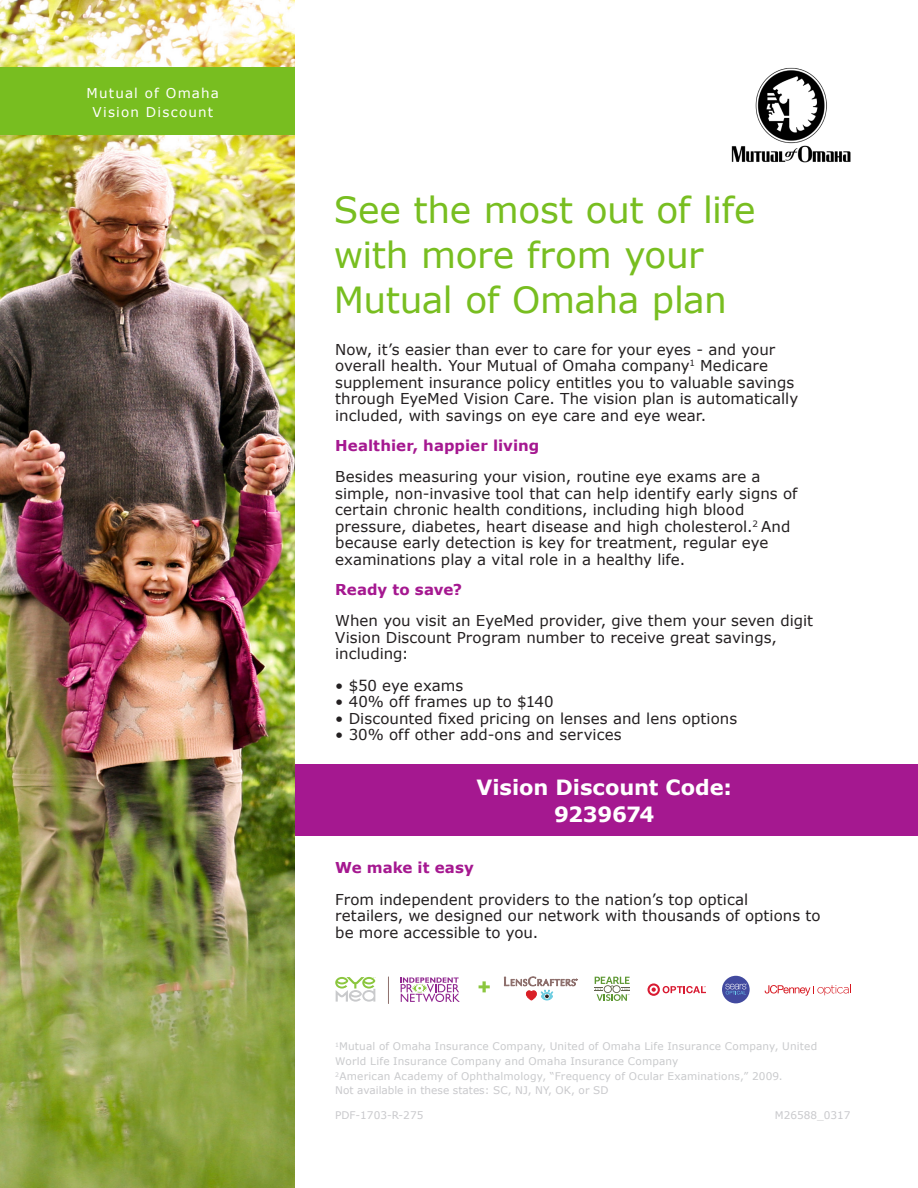
<style>
.page{position:relative;width:918px;height:1188px;background:#fff}
.page>*{position:absolute;margin:0;border:0;box-sizing:border-box;transform-origin:0 0}
.body_SB{font:36px/45px "Verdana";letter-spacing:-.015em;color:#78be20}
.footnote{font:700 21px "Verdana";letter-spacing:-.005em;color:#fff}
.footnote-2{font:700 21px "Verdana";letter-spacing:-.03em;color:#fff}
.footnote-3{font:15px/16.5px "Verdana";color:#231f20}
.footnote-4{font:700 15px "Verdana";letter-spacing:.005em;color:#a51890}
.t1{font:13.5px/19.5px "Verdana";letter-spacing:.085em;color:#fff;text-align:center}
.footnote-5{font:10.5px/15px "Verdana";letter-spacing:.015em;color:#c9cacc}
.t2{font:10.5px "Verdana";color:#c9c9cc}
</style>
<div class="page">
<div style="left:271px;top:764px;width:647px;height:72px;background:#a51890"></div>
<img style="left:0;top:0;width:295px;height:1188px">
<div style="left:0;top:68px;width:295px;height:67px;background:#78be20"></div>
<svg style="left:648px;top:983px;width:58px;height:13px"></svg>
<svg style="left:595px;top:977px;width:35px;height:24px"></svg>
<svg style="left:479px;top:981px;width:11px;height:11px"></svg>
<svg style="left:400px;top:978px;width:60px;height:24px"></svg>
<svg style="left:504px;top:977px;width:73px;height:23px"></svg>
<div style="left:722px;top:976px;width:28px;height:27px;background:#424a9f;border-radius:50%"></div>
<svg style="left:723px;top:983px;width:24px;height:11px"></svg>
<svg style="left:335px;top:977px;width:40px;height:25px"></svg>
<svg style="left:388px;top:977px;width:1px;height:27px"></svg>
<svg style="left:765px;top:984px;width:86px;height:12px"></svg>
<img style="left:731px;top:67px;width:120px;height:96px">
<p class="t1" style="left:87px;top:83px;width:134px">Mutual of Omaha<br>Vision Discount</p>
<p class="body_SB" style="left:334px;top:187px;width:423px">See the most out of life with more from your<br>Mutual of Omaha plan</p>
<p class="footnote-3" style="left:335px;top:341px;width:464px">Now, it’s easier than ever to care for your eyes - and your overall health. Your Mutual of Omaha company<sup>1</sup> Medicare supplement insurance policy entitles you to valuable savings through EyeMed Vision Care. The vision plan is automatically included, with savings on eye care and eye wear.</p>
<p class="footnote-4" style="left:335px;top:435px;width:206px">Healthier, happier living</p>
<p class="footnote-3" style="left:335px;top:469px;width:464px">Besides measuring your vision, routine eye exams are a simple, non-invasive tool that can help identify early signs of certain chronic health conditions, including high blood pressure, diabetes, heart disease and high cholesterol.<sup>2</sup> And because early detection is key for treatment, regular eye examinations play a vital role in a healthy life.</p>
<p class="footnote-4" style="left:335px;top:579px;width:128px">Ready to save?</p>
<p class="footnote-3" style="left:335px;top:613px;width:479px">When you visit an EyeMed provider, give them your seven digit<br>Vision Discount Program number to receive great savings, including:</p>
<p class="footnote-3" style="left:335px;top:677px;width:130px">• $50 eye exams</p>
<p class="footnote-3" style="left:335px;top:694px;width:220px">• 40% off frames up to $140</p>
<p class="footnote-3" style="left:335px;top:710px;width:403px">• Discounted fixed pricing on lenses and lens options</p>
<p class="footnote-3" style="left:335px;top:727px;width:288px">• 30% off other add-ons and services</p>
<p class="footnote" style="left:476px;top:772px;width:257px">Vision Discount Code:</p>
<p class="footnote-2" style="left:554px;top:799px;width:102px">9239674</p>
<p class="footnote-4" style="left:335px;top:857px;width:140px">We make it easy</p>
<p class="footnote-3" style="left:335px;top:891px;width:487px">From independent providers to the nation’s top optical<br>retailers, we designed our network with thousands of options to be more accessible to you.</p>
<p class="footnote-5" style="left:335px;top:1039px;width:484px"><sup>1</sup>Mutual of Omaha Insurance Company, United of Omaha Life Insurance Company, United<br>World Life Insurance Company and Omaha Insurance Company</p>
<p class="footnote-5" style="left:335px;top:1069px;width:449px"><sup>2</sup>American Academy of Ophthalmology, “Frequency of Ocular Examinations,” 2009.</p>
<p class="t2" style="left:335px;top:1083px;width:275px">Not available in these states: SC, NJ, NY, OK, or SD</p>
<p class="t2" style="left:335px;top:1108px;width:90px">PDF-1703-R-275</p>
<p class="t2" style="left:775px;top:1108px;width:77px">M26588_0317</p>
</div>
